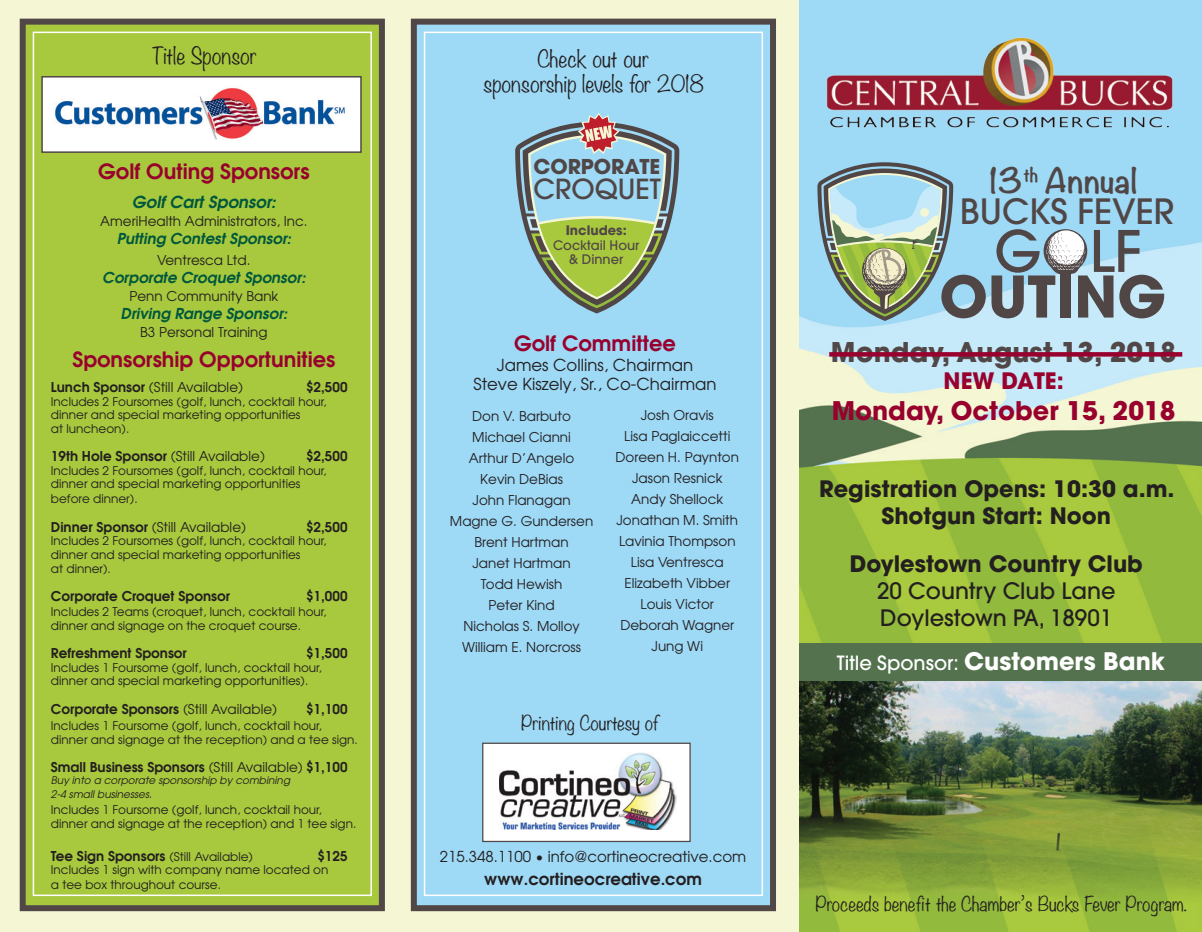
<style>
.page{position:relative;width:1202px;height:932px;background:#fff}
.page>*{position:absolute;margin:0;border:0;box-sizing:border-box;transform-origin:0 0}
.t1{font:700 56.85px "Avant Garde";color:#504646}
.t2{font:500 56.7px "Avant Garde";color:#504646}
.t3{font:500 34.65px "Avant Garde";color:#504646}
.t4{font:700 30.6px "Noteworthy";color:#504646}
.t5{font:500 27.45px "Avant Garde";color:#504646}
.t6{font:700 27px "Avant Garde";color:#514747}
.t7{font:700 25.5px "Avant Garde";color:#98012d}
.t8{font:700 22.5px "Avant Garde";color:#231f20}
.t9{font:500 22.5px "Avant Garde";color:#231f20}
.t10{font:700 22.5px "Avant Garde";color:#98012d}
.t11{font:600 21px "Avant Garde";color:#98012d}
.t12{font:300 21px "Noteworthy";color:#231f20}
.t13{font:700 20.4px "Avant Garde";color:#504646}
.t14{font:500 19.5px "Avant Garde";color:#fff}
.t15{font:300 18px "Noteworthy";color:#231f20}
.t16{font:16.5px/19.5px "Avant Garde";color:#231f20;text-align:center}
.t17{font:600 16.5px "Avant Garde";color:#231f20}
.t18{font:italic 600 16.5px "Avant Garde";color:#00573c}
.t19{font:italic 600 15px "Avant Garde";color:#00573c}
.t20{font:15px "Avant Garde";color:#231f20}
.t21{font:13.5px "Avant Garde";color:#231f20}
.t22{font:600 13.5px "Avant Garde";color:#231f20}
.t23{font:500 13.05px/14.2px "Avant Garde";color:#514747;text-align:center}
.t24{font:700 13.05px "Avant Garde";color:#514747}
.t25{font:12px/13.5px "Avant Garde";color:#231f20}
.t26{font:italic 10.5px/13.5px "Avant Garde";color:#231f20}
.s1{font-weight:600}
.s2{font-weight:400}
.s3{font-weight:600;font-size:13.5px}
.s4{font-size:13.5px}
.s5{font-weight:700;font-size:24px}
</style>
<div class="page">
<div style="left:0;top:0;width:799px;height:932px;background:#f5f7d4"></div>
<img style="left:799px;top:0;width:403px;height:932px">
<svg style="left:817px;top:162px;width:136px;height:159px"></svg>
<div style="left:1059px;top:272px;width:11px;height:45px;background:#504646"></div>
<svg style="left:1046px;top:230px;width:39px;height:49px"></svg>
<img style="left:820px;top:27px;width:358px;height:110px">
<div style="left:20px;top:19px;width:365px;height:892px;background:#a8c93e;border:6px solid #514747"></div>
<div style="left:411px;top:19px;width:365px;height:892px;background:#9ed9f6;border:6px solid #514747"></div>
<div style="left:33px;top:32px;width:339px;height:864px;border:2px solid #fff"></div>
<div style="left:424px;top:32px;width:339px;height:864px;border:2px solid #fff"></div>
<div style="left:482px;top:742px;width:208px;height:100px;background:#fff;border:1px solid #514747"></div>
<img style="left:499px;top:752px;width:177px;height:77px">
<div style="left:41px;top:76px;width:321px;height:77px;background:#fff;border:2px solid #514747"></div>
<img style="left:55px;top:88px;width:290px;height:52px">
<svg style="left:515px;top:113px;width:164px;height:200px"></svg>
<div style="left:799px;top:644px;width:403px;height:37px;background:#54724e"></div>
<svg style="left:829px;top:352px;width:353px;height:4px"></svg>
<p class="t12" style="left:152px;top:38px;width:106px">Title Sponsor</p>
<p class="t12" style="left:537px;top:40px;width:113px">Check out our</p>
<p class="t12" style="left:483px;top:66px;width:222px">sponsorship levels for 2018</p>
<p class="t11" style="left:98px;top:158px;width:213px">Golf Outing Sponsors</p>
<p class="t18" style="left:132px;top:191px;width:149px">GolfCartSponsor:</p>
<p class="t21" style="left:100px;top:212px;width:209px">AmeriHealth Administrators, Inc.</p>
<p class="t19" style="left:117px;top:228px;width:179px">Putting ContestSponsor:</p>
<p class="t21" style="left:157px;top:251px;width:95px">Ventresca Ltd.</p>
<p class="t19" style="left:102px;top:267px;width:208px">Corporate CroquetSponsor:</p>
<p class="t21" style="left:129px;top:287px;width:150px">Penn Community Bank</p>
<p class="t19" style="left:120px;top:303px;width:172px">Driving Range Sponsor:</p>
<p class="t21" style="left:140px;top:323px;width:129px">B3 Personal Training</p>
<p class="t11" style="left:72px;top:345px;width:264px">Sponsorship Opportunities</p>
<p class="t21" style="left:51px;top:379px;width:194px"><span class="s1">Lunch Sponsor</span> (Still Available)</p>
<p class="t22" style="left:306px;top:378px;width:43px">$2,500</p>
<p class="t25" style="left:51px;top:394px;width:277px">Includes 2 Foursomes (golf, lunch, cocktail hour, dinner and special marketing opportunities<br>at luncheon).</p>
<p class="t21" style="left:51px;top:448px;width:215px"><span class="s1">19th Hole Sponsor</span> (Still Available)</p>
<p class="t22" style="left:306px;top:447px;width:43px">$2,500</p>
<p class="t25" style="left:51px;top:463px;width:277px">Includes 2 Foursomes (golf, lunch, cocktail hour, dinner and special marketing opportunities</p>
<p class="t25" style="left:51px;top:492px;width:88px">before dinner).</p>
<p class="t21" style="left:51px;top:518px;width:197px"><span class="s1">Dinner Sponsor</span> (Still Available)</p>
<p class="t22" style="left:306px;top:518px;width:43px">$2,500</p>
<p class="t25" style="left:51px;top:534px;width:277px">Includes 2 Foursomes (golf, lunch, cocktail hour, dinner and special marketing opportunities<br>at dinner).</p>
<p class="t22" style="left:51px;top:587px;width:181px">Corporate Croquet Sponsor</p>
<p class="t22" style="left:306px;top:587px;width:43px">$1,000</p>
<p class="t25" style="left:51px;top:604px;width:277px">Includes 2 Teams (croquet, lunch, cocktail hour, dinner and signage on the croquet course.</p>
<p class="t22" style="left:51px;top:644px;width:137px">Refreshment Sponsor</p>
<p class="t22" style="left:306px;top:644px;width:43px">$1,500</p>
<p class="t25" style="left:51px;top:660px;width:272px">Includes 1 Foursome (golf, lunch, cocktail hour, dinner and special marketing opportunities).</p>
<p class="t22" style="left:51px;top:699px;width:228px">Corporate Sponsors <span class="s2">(Still Available)</span></p>
<p class="t22" style="left:306px;top:699px;width:43px">$1,100</p>
<p class="t25" style="left:51px;top:718px;width:308px">Includes 1 Foursome (golf, lunch, cocktail hour, dinner and signage at the reception) and a tee sign.</p>
<p class="t22" style="left:51px;top:758px;width:298px">Small Business Sponsors <span class="s2">(Still Available)</span> $1,100</p>
<p class="t26" style="left:51px;top:773px;width:241px">Buy into a corporate sponsorship by combining<br>2-4 small businesses.</p>
<p class="t25" style="left:51px;top:802px;width:307px">Includes 1 Foursome (golf, lunch, cocktail hour, dinner and signage at the reception) and 1 tee sign.</p>
<p class="t25" style="left:51px;top:849px;width:204px"><span class="s3">Tee Sign Sponsors</span> (Still Available)</p>
<p class="t22" style="left:317px;top:846px;width:32px">$125</p>
<p class="t25" style="left:51px;top:862px;width:279px;line-height:15px">Includes 1 sign with company name located on a tee box throughout course.</p>
<p class="t13" style="left:533px;top:153px;width:128px">CORPORATE</p>
<p class="t5" style="left:533px;top:172px;width:129px">CROQUET</p>
<p class="t24" style="left:565px;top:222px;width:63px">Includes:</p>
<p class="t23" style="left:553px;top:238px;width:88px">Cocktail Hour &amp; Dinner</p>
<p class="t11" style="left:514px;top:329px;width:163px">Golf Committee</p>
<p class="t16" style="left:473px;top:354px;width:245px">James Collins, Chairman<br>Steve Kiszely, Sr., Co-Chairman</p>
<p class="t21" style="left:472px;top:407px;width:100px">Don V. Barbuto</p>
<p class="t21" style="left:472px;top:428px;width:100px">Michael Cianni</p>
<p class="t21" style="left:469px;top:449px;width:107px">Arthur D’Angelo</p>
<p class="t21" style="left:480px;top:470px;width:84px">Kevin DeBias</p>
<p class="t21" style="left:472px;top:491px;width:100px">John Flanagan</p>
<p class="t21" style="left:450px;top:512px;width:145px">Magne G. Gundersen</p>
<p class="t21" style="left:474px;top:533px;width:96px">Brent Hartman</p>
<p class="t21" style="left:472px;top:554px;width:100px">Janet Hartman</p>
<p class="t21" style="left:481px;top:575px;width:83px">Todd Hewish</p>
<p class="t21" style="left:488px;top:596px;width:68px">Peter Kind</p>
<p class="t21" style="left:463px;top:617px;width:118px">Nicholas S. Molloy</p>
<p class="t21" style="left:462px;top:638px;width:121px">William E. Norcross</p>
<p class="t21" style="left:641px;top:406px;width:74px">Josh Oravis</p>
<p class="t21" style="left:624px;top:427px;width:108px">Lisa Paglaiccetti</p>
<p class="t21" style="left:615px;top:448px;width:125px">Doreen H. Paynton</p>
<p class="t21" style="left:632px;top:469px;width:92px">Jason Resnick</p>
<p class="t21" style="left:631px;top:490px;width:93px">Andy Shellock</p>
<p class="t21" style="left:616px;top:511px;width:123px">Jonathan M. Smith</p>
<p class="t21" style="left:619px;top:532px;width:118px">Lavinia Thompson</p>
<p class="t21" style="left:631px;top:553px;width:94px">Lisa Ventresca</p>
<p class="t21" style="left:624px;top:574px;width:107px">Elizabeth Vibber</p>
<p class="t21" style="left:640px;top:595px;width:75px">Louis Victor</p>
<p class="t21" style="left:620px;top:616px;width:115px">Deborah Wagner</p>
<p class="t21" style="left:651px;top:637px;width:53px">Jung Wi</p>
<p class="t15" style="left:521px;top:707px;width:139px">Printing Courtesy of</p>
<p class="t20" style="left:440px;top:847px;width:308px">215.348.1100 <span class="s4">•</span> info@cortineocreative.com</p>
<p class="t17" style="left:484px;top:868px;width:219px">www.cortineocreative.com</p>
<p class="t4" style="left:988px;top:153px;width:150px">13<sup>th</sup> Annual</p>
<p class="t3" style="left:959px;top:190px;width:216px">BUCKS FEVER</p>
<p class="t2" style="left:994px;top:216px;width:149px">GOLF</p>
<p class="t1" style="left:939px;top:260px;width:228px">OUTING</p>
<p class="t6" style="left:831px;top:334px;width:347px">Monday, August 13, 2018</p>
<p class="t10" style="left:943px;top:366px;width:122px">NEW DATE:</p>
<p class="t7" style="left:831px;top:393px;width:345px">Monday, October 15, 2018</p>
<p class="t8" style="left:819px;top:474px;width:357px">Registration Opens: 10:30 a.m.</p>
<p class="t8" style="left:881px;top:501px;width:231px">Shotgun Start: Noon</p>
<p class="t8" style="left:849px;top:549px;width:295px">Doylestown Country Club</p>
<p class="t9" style="left:877px;top:576px;width:240px">20 Country Club Lane</p>
<p class="t9" style="left:880px;top:603px;width:233px">Doylestown PA, 18901</p>
<p class="t14" style="left:836px;top:650px;width:330px">Title Sponsor: <span class="s5">Customers Bank</span></p>
<p class="t15" style="left:815px;top:888px;width:373px">Proceeds benefit the Chamber’s Bucks Fever Program.</p>
</div>
